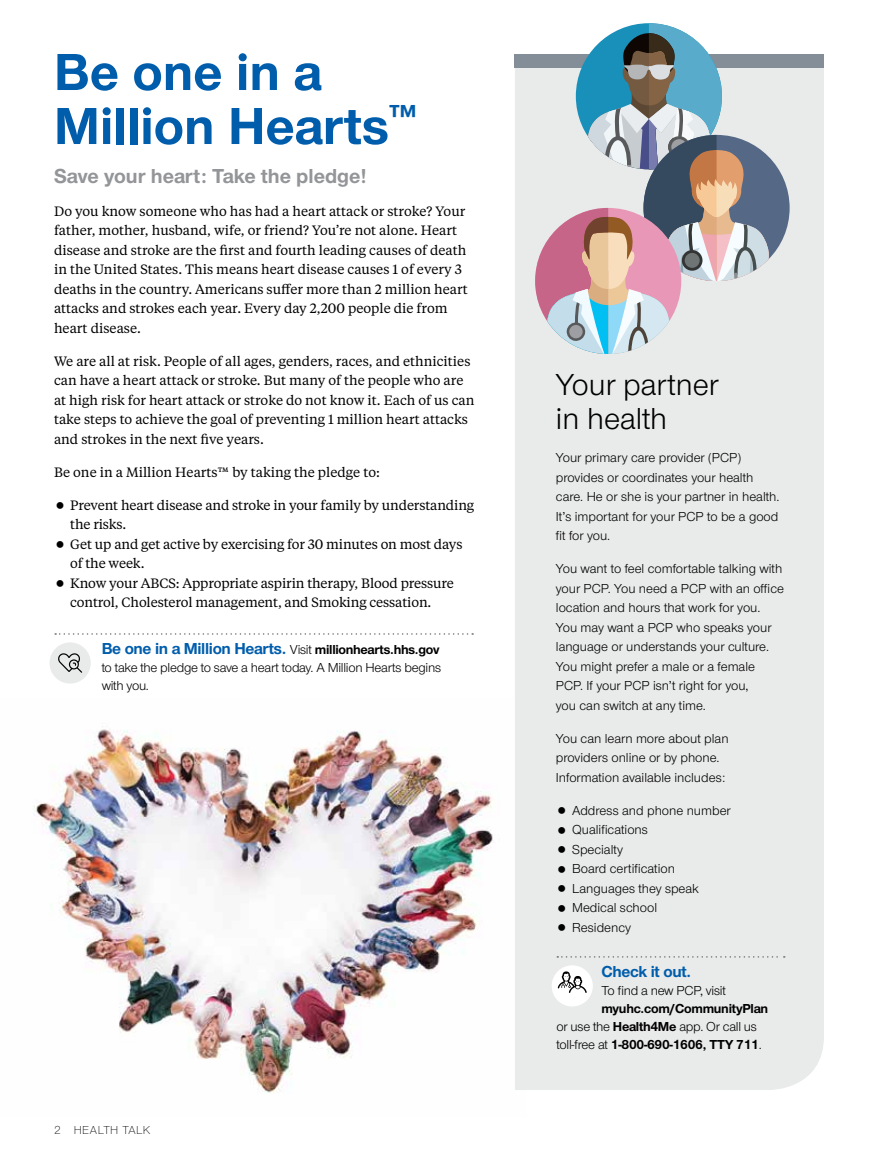
<style>
.page{position:relative;width:878px;height:1161px;background:#fff}
.page>*{position:absolute;margin:0;border:0;box-sizing:border-box;transform-origin:0 0}
.t1{font:700 54px/54px "UHC Sans";color:#005dac}
.t2{font:31.5px/34.5px "UHC Sans";color:#000}
.t3{font:700 21px "UHC Sans";color:#939598}
.t4{font:700 16.5px "UHC Sans";letter-spacing:-.02em;color:#005dac}
.t5{font:13.5px/19.5px "UHC Serif Text";color:#000}
.t6{font:13.5px/19.5px "UHC Sans";color:#000}
.t7{font:700 13.5px/18px "UHC Sans";letter-spacing:-.02em;color:#000}
.t8{font:13.5px/18px "UHC Sans";letter-spacing:-.02em;color:#000}
.t9{font:300 12px "UHC Sans";letter-spacing:.04em;color:#000}
.s1{font-weight:400;font-size:13.5px;color:#000}
.s2{font-size:13.5px;color:#000}
.s3{font-weight:400}
</style>
<div class="page">
<img style="left:33px;top:726px;width:460px;height:367px">
<div style="left:515px;top:68px;width:309px;height:1022px;background:#e9eaea"></div>
<div style="left:515px;top:54px;width:309px;height:14px;background:#838e98"></div>
<svg style="left:557px;top:956px;width:227px;height:2px"></svg>
<div style="left:551px;top:965px;width:42px;height:42px;background:#fff;border-radius:50%"></div>
<svg style="left:557px;top:971px;width:29px;height:22px"></svg>
<div style="left:643px;top:135px;width:146px;height:146px;background:#556886;border-radius:50%"></div>
<svg style="left:535px;top:23px;width:234px;height:331px;background:#b5b7be"></svg>
<svg style="left:55px;top:633px;width:418px;height:2px"></svg>
<div style="left:49px;top:642px;width:42px;height:42px;background:#e9eaea;border-radius:50%"></div>
<svg style="left:58px;top:653px;width:24px;height:20px"></svg>
<h1 class="t1" style="left:54px;top:43px;width:364px">Be one in a<br>Million Hearts<sup>™</sup></h1>
<h3 class="t3" style="left:54px;top:162px;width:314px">Save your heart: Take the pledge!</h3>
<p class="t5" style="left:54px;top:201px;width:415px">Do you know someone who has had a heart attack or stroke? Your father, mother, husband, wife, or friend? You’re not alone. Heart disease and stroke are the first and fourth leading causes of death in the United States. This means heart disease causes 1 of every 3 deaths in the country. Americans suffer more than 2 million heart attacks and strokes each year. Every day 2,200 people die from heart disease.</p>
<p class="t5" style="left:54px;top:351px;width:422px">We are all at risk. People of all ages, genders, races, and ethnicities can have a heart attack or stroke. But many of the people who are at high risk for heart attack or stroke do not know it. Each of us can take steps to achieve the goal of preventing 1 million heart attacks and strokes in the next five years.</p>
<p class="t5" style="left:54px;top:462px;width:327px">Be one in a Million Hearts™ by taking the pledge to:</p>
<p class="t5" style="left:70px;top:495px;width:405px">Prevent heart disease and stroke in your family by understanding the risks.<br>Get up and get active by exercising for 30 minutes on most days of the week.<br>Know your ABCS: Appropriate aspirin therapy, Blood pressure control, Cholesterol management, and Smoking cessation.</p>
<p class="t4" style="left:102px;top:638px;width:339px">Be one in a Million Hearts. <span class="s1">Visit</span> <span class="s2">millionhearts.hhs.gov</span></p>
<p class="t8" style="left:102px;top:658px;width:341px">to take the pledge to save a heart today. A Million Hearts begins with you.</p>
<p class="t9" style="left:54px;top:1122px;width:98px">2 HEALTH TALK</p>
<h2 class="t2" style="left:556px;top:366px;width:164px">Your partner in health</h2>
<p class="t6" style="left:556px;top:448px;width:225px">Your primary care provider (PCP) provides or coordinates your health care. He or she is your partner in health.<br>It’s important for your PCP to be a good fit for you.</p>
<p class="t6" style="left:556px;top:559px;width:229px">You want to feel comfortable talking with your PCP. You need a PCP with an office location and hours that work for you.<br>You may want a PCP who speaks your language or understands your culture.<br>You might prefer a male or a female PCP. If your PCP isn’t right for you,<br>you can switch at any time.</p>
<p class="t6" style="left:556px;top:728px;width:174px">You can learn more about plan providers online or by phone.<br>Information available includes:</p>
<p class="t6" style="left:572px;top:800px;width:160px">Address and phone number<br>Qualifications<br>Specialty<br>Board certification<br>Languages they speak<br>Medical school<br>Residency</p>
<p class="t4" style="left:601px;top:961px;width:91px">Check it out.</p>
<p class="t8" style="left:601px;top:981px;width:126px">To find a new PCP, visit</p>
<p class="t7" style="left:556px;top:999px;width:213px;text-indent:45px">myuhc.com/CommunityPlan <span class="s3">or use the</span> Health4Me <span class="s3">app. Or call us toll-free at</span> 1-800-690-1606, TTY 711<span class="s3">.</span></p>
</div>
